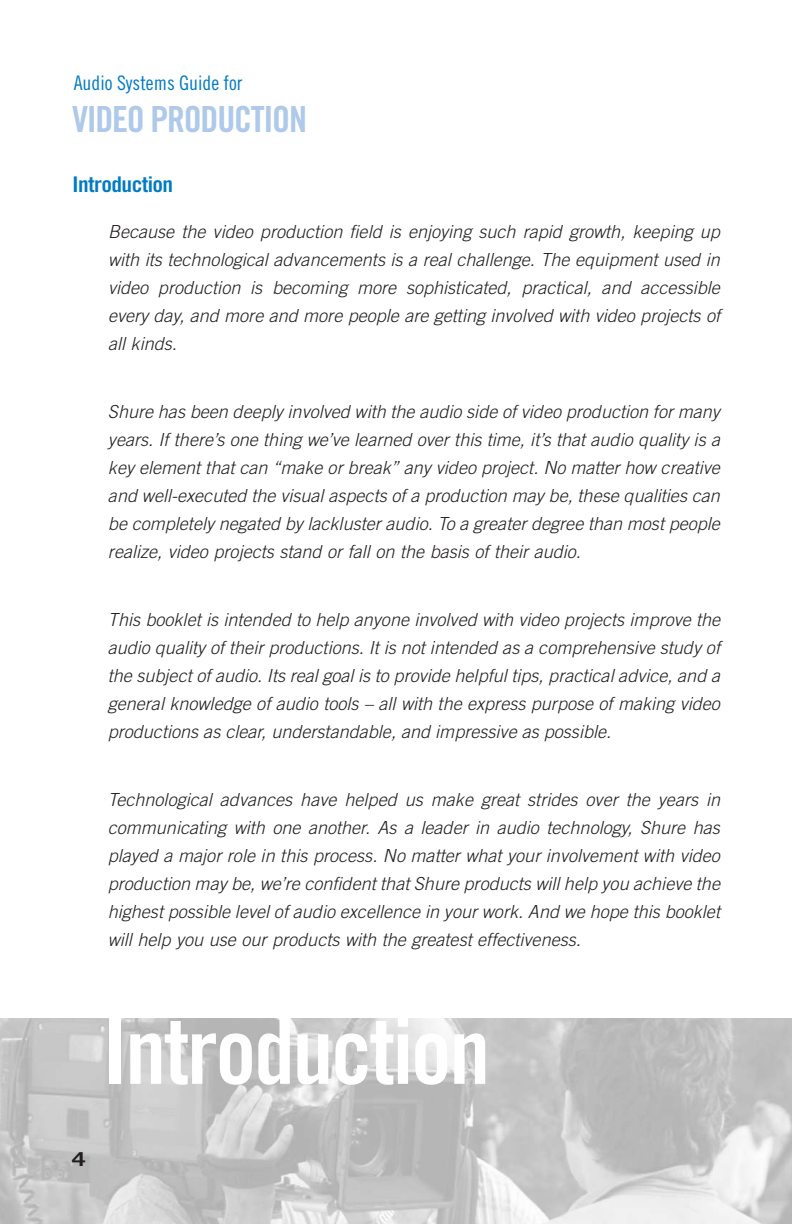
<style>
.page{position:relative;width:792px;height:1224px;background:#fff}
.page>*{position:absolute;margin:0;border:0;box-sizing:border-box;transform-origin:0 0}
.t1{font:92px "Trade Gothic Bold Cond Twenty";letter-spacing:-.025em;color:#fff}
.t2{font:36px "Trade Gothic Bold Cond Twenty";letter-spacing:-.035em;color:#aec9e9}
.t3{font:21.6px "Trade Gothic Bold Cond Twenty";letter-spacing:-.025em;color:#007bc3;scale:1.11 1}
.t4{font:20px "Trade Gothic Cond Eighteen";color:#007bc3}
.t5{font:700 19.2px "Trade Gothic";color:#231f20;scale:1.25 1}
.t6{font:italic 300 18px/28px "Trade Gothic";letter-spacing:.005em;color:#231f20}
</style>
<div class="page">
<img style="left:0;top:1019px;width:792px;height:205px">
<p class="t4" style="left:74px;top:76px;width:170px">Audio Systems Guide for</p>
<h2 class="t2" style="left:72px;top:106px;width:237px">VIDEO PRODUCTION</h2>
<p class="t3" style="left:72px;top:176px;width:93px">Introduction</p>
<p class="t6" style="left:108px;top:219px;width:617px">Because the video production field is enjoying such rapid growth, keeping up with its technological advancements is a real challenge. The equipment used in video production is becoming more sophisticated, practical, and accessible every day, and more and more people are getting involved with video projects of all kinds.</p>
<p class="t6" style="left:108px;top:399px;width:617px;text-align:justify">Shure has been deeply involved with the audio side of video production for many years. If there’s one thing we’ve learned over this time, it’s that audio quality is a key element that can “make or break” any video project. No matter how creative and well-executed the visual aspects of a production may be, these qualities can be completely negated by lacklusteraudio.To a greaterdegree than mostpeople realize, video projects stand or fall on the basis of their audio.</p>
<p class="t6" style="left:108px;top:607px;width:618px">This booklet is intended to help anyone involved with video projects improve the audio quality of their productions. It is not intended as a comprehensive study of the subjectof audio.Its realgoalis to provide helpfultips,practicaladvice,and a general knowledge of audio tools – all with the express purpose of making video productions as clear, understandable, and impressive as possible.</p>
<p class="t6" style="left:108px;top:787px;width:618px;text-align:justify">Technological advances have helped us make great strides over the years in communicating with one another. As a leader in audio technology, Shure has played a major role in this process. No matter what your involvement with video production may be,we’re confidentthatShure products willhelp you achieve the highest possible level of audio excellence in your work. And we hope this booklet will help you use our products with the greatest effectiveness.</p>
<h1 class="t1" style="left:102px;top:1017px;width:390px">Introduction</h1>
<p class="t5" style="left:72px;top:1152px;width:12px">4</p>
</div>
